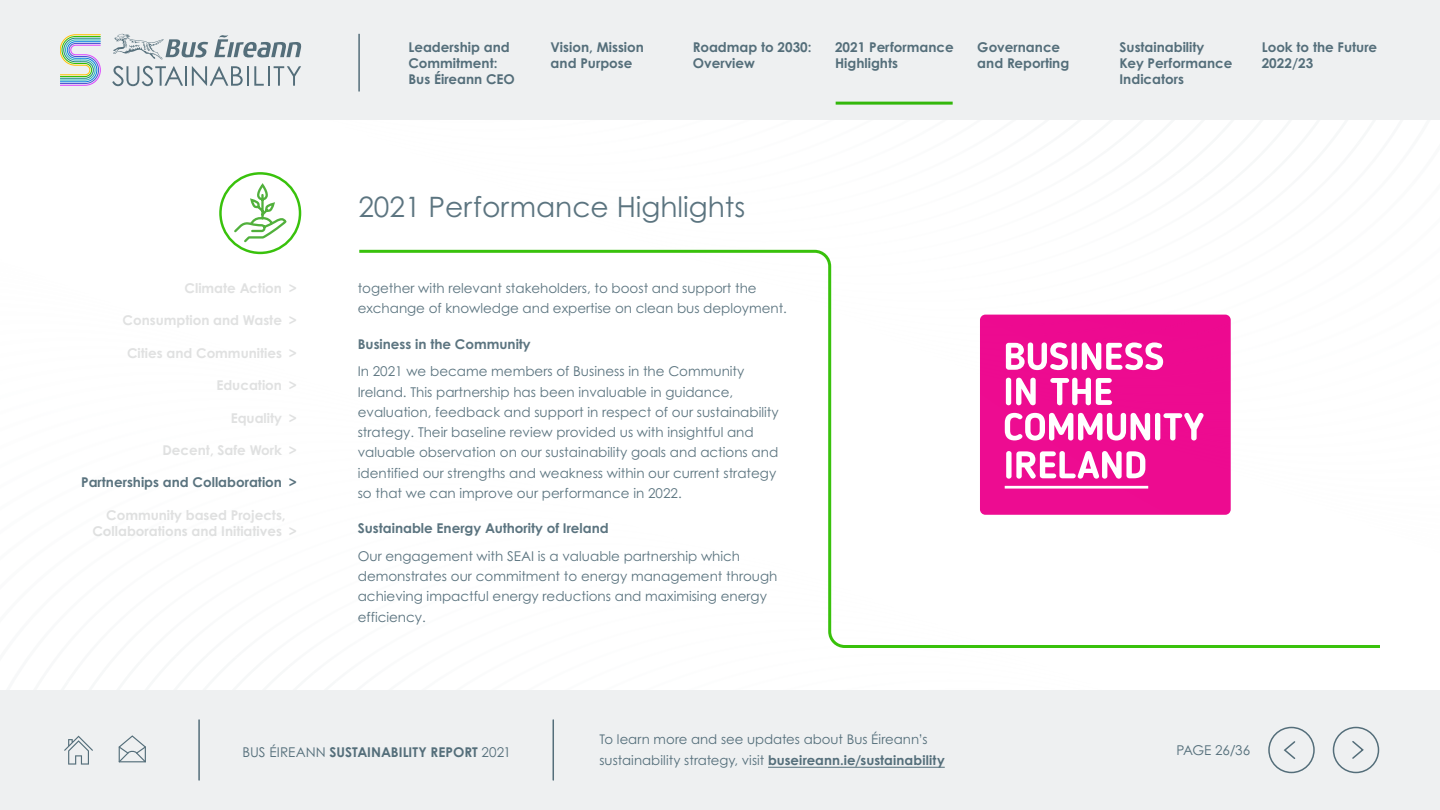
<style>
.page{position:relative;width:1440px;height:810px;background:#fff}
.page>*{position:absolute;margin:0;border:0;box-sizing:border-box;transform-origin:0 0}
.t1{font:28.12px "Century Gothic Pro";color:#546e7a}
.t2{font:13.5px/20.2px "Century Gothic Pro";color:#546e7a}
.t3{font:700 13.5px/16.2px "Century Gothic Pro";color:#546e7a}
.t4{font:700 13.5px/16.2px "Century Gothic Pro";color:#dfe0e0;text-align:center}
.t5{font:13.27px/21px "Century Gothic Pro";color:#546e7a}
.s1{font-weight:400}
.s2{font-weight:700}
</style>
<div class="page">
<svg style="left:219px;top:172px;width:1161px;height:476px"></svg>
<div style="left:0;top:690px;width:1440px;height:120px;background:#eef0f1"></div>
<div style="left:0;top:0;width:1440px;height:120px;background:#eef0f1"></div>
<svg style="left:113px;top:34px;width:95px;height:25px"></svg>
<svg style="left:214px;top:35px;width:87px;height:22px"></svg>
<svg style="left:112px;top:66px;width:71px;height:20px"></svg>
<hr style="left:185px;top:66px;width:2px;height:20px;background:#546e7a">
<svg style="left:192px;top:66px;width:51px;height:20px"></svg>
<hr style="left:247px;top:66px;width:2px;height:20px;background:#546e7a">
<svg style="left:254px;top:66px;width:10px;height:20px"></svg>
<hr style="left:268px;top:66px;width:2px;height:20px;background:#546e7a">
<svg style="left:274px;top:66px;width:27px;height:20px"></svg>
<svg style="left:60px;top:34px;width:41px;height:52px"></svg>
<hr style="left:358px;top:34px;width:2px;height:57px;background:#546e7a">
<hr style="left:198px;top:720px;width:2px;height:60px;background:#546e7a">
<svg style="left:64px;top:736px;width:29px;height:29px"></svg>
<svg style="left:118px;top:735px;width:28px;height:28px"></svg>
<hr style="left:768px;top:767px;width:177px;height:1px;background:#546e7a">
<hr style="left:553px;top:720px;width:1px;height:60px;background:#546e7a">
<svg style="left:1352px;top:741px;width:12px;height:18px"></svg>
<div style="left:1333px;top:727px;width:46px;height:46px;border:2px solid #546e7a;border-radius:50%"></div>
<svg style="left:1283px;top:741px;width:13px;height:18px"></svg>
<div style="left:1268px;top:727px;width:47px;height:46px;border:2px solid #546e7a;border-radius:50%"></div>
<p class="t3" style="left:408px;top:38px;width:108px">Leadership and<br>Commitment:<br>Bus Éireann CEO</p>
<p class="t3" style="left:551px;top:38px;width:95px">Vision, Mission and Purpose</p>
<p class="t3" style="left:693px;top:38px;width:120px">Roadmap to 2030:<br>Overview</p>
<p class="t3" style="left:835px;top:38px;width:120px">2021 Performance<br>Highlights</p>
<p class="t3" style="left:977px;top:38px;width:94px">Governance and Reporting</p>
<p class="t3" style="left:1120px;top:38px;width:114px">Sustainability<br>Key Performance<br>Indicators</p>
<p class="t3" style="left:1262px;top:38px;width:117px">Look to the Future<br>2022/23</p>
<p class="t4" style="left:185px;top:280px;width:114px">Climate Action &gt;</p>
<p class="t4" style="left:123px;top:312px;width:176px">Consumption and Waste &gt;</p>
<p class="t4" style="left:127px;top:345px;width:171px">Cities and Communities &gt;</p>
<p class="t4" style="left:216px;top:377px;width:82px">Education &gt;</p>
<p class="t4" style="left:231px;top:409px;width:68px">Equality &gt;</p>
<p class="t4" style="left:163px;top:442px;width:136px">Decent, Safe Work &gt;</p>
<p class="t3" style="left:81px;top:474px;width:217px">Partnerships and Collaboration &gt;</p>
<p class="t4" style="left:92px;top:507px;width:206px">Community based Projects,<br>Collaborations and Initiatives &gt;</p>
<h1 class="t1" style="left:358px;top:190px;width:389px">2021 Performance Highlights</h1>
<p class="t2" style="left:358px;top:278px;width:431px">together with relevant stakeholders, to boost and support the exchange of knowledge and expertise on clean bus deployment.</p>
<p class="t3" style="left:358px;top:336px;width:175px">Business in the Community</p>
<p class="t2" style="left:358px;top:361px;width:422px">In 2021 we became members of Business in the Community Ireland. This partnership has been invaluable in guidance, evaluation, feedback and support in respect of our sustainability strategy. Their baseline review provided us with insightful and valuable observation on our sustainability goals and actions and identified our strengths and weakness within our current strategy so that we can improve our performance in 2022.</p>
<p class="t3" style="left:358px;top:520px;width:253px">Sustainable Energy Authority of Ireland</p>
<p class="t2" style="left:358px;top:546px;width:421px">Our engagement with SEAI is a valuable partnership which demonstrates our commitment to energy management through achieving impactful energy reductions and maximising energy efficiency.</p>
<p class="t3" style="left:242px;top:744px;width:270px"><span class="s1">BUS ÉIREANN</span> SUSTAINABILITY REPORT <span class="s1">2021</span></p>
<p class="t5" style="left:600px;top:729px;width:347px">To learn more and see updates about Bus Éireann’s sustainability strategy, visit <span class="s2">buseireann.ie/sustainability</span></p>
<p class="t2" style="left:1176px;top:740px;width:75px">PAGE 26/36</p>
</div>
